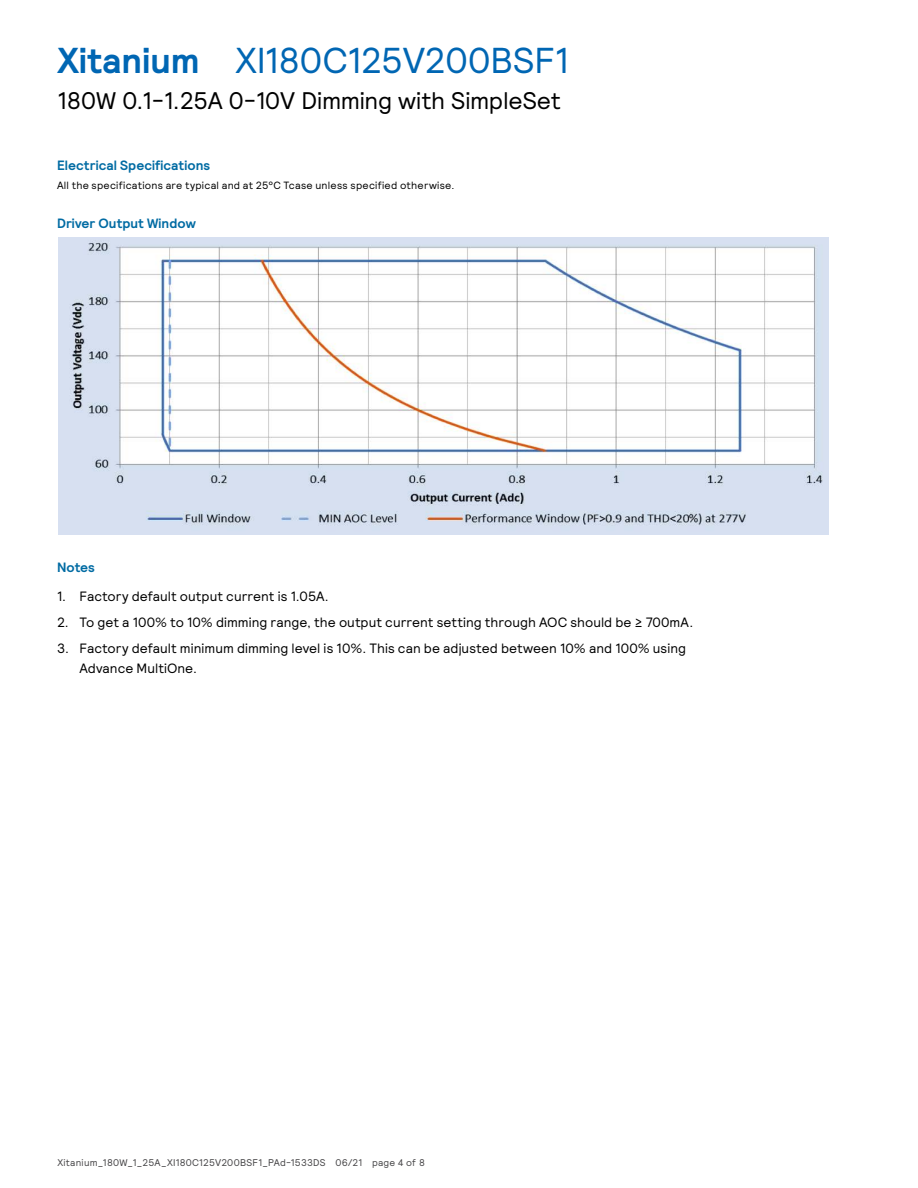
<style>
.page{position:relative;width:918px;height:1188px;background:#fff}
.page>*{position:absolute;margin:0;border:0;box-sizing:border-box;transform-origin:0 0}
.t1{font:36px "Signify Relative";letter-spacing:-.01em;color:#0066b3}
.t2{font:24px "Signify Relative";letter-spacing:-.01em;color:#000}
.t3{font:13.5px/19.5px "Signify Relative";letter-spacing:.005em;color:#000}
.t4{font:700 13.5px "Signify Relative";letter-spacing:.005em;color:#006ba3}
.t5{font:10.5px "Signify Relative";letter-spacing:.025em;color:#000}
.t6{font:9.75px "Signify Relative";letter-spacing:.02em;color:#464547}
.s1{font-weight:700}
</style>
<div class="page">
<img style="left:59px;top:237px;width:769px;height:297px">
<h1 class="t1" style="left:57px;top:37px;width:513px"><span class="s1">Xitanium</span> XI180C125V200BSF1</h1>
<h2 class="t2" style="left:57px;top:85px;width:505px">180W 0.1-1.25A 0-10V Dimming with SimpleSet</h2>
<p class="t4" style="left:57px;top:156px;width:155px">Electrical Specifications</p>
<p class="t5" style="left:57px;top:179px;width:399px">All the specifications are typical and at 25°C Tcase unless specified otherwise.</p>
<p class="t4" style="left:57px;top:215px;width:140px">Driver Output Window</p>
<p class="t4" style="left:57px;top:558px;width:40px">Notes</p>
<p class="t3" style="left:57px;top:586px;width:273px">1. Factory default output current is 1.05A.</p>
<p class="t3" style="left:57px;top:612px;width:638px">2. To get a 100% to 10% dimming range, the output current setting through AOC should be ≥ 700mA.</p>
<p class="t3" style="left:80px;top:638px;width:608px;text-indent:-23px">3. Factory default minimum dimming level is 10%. This can be adjusted between 10% and 100% using<br>Advance MultiOne.</p>
<p class="t6" style="left:57px;top:1156px;width:369px">Xitanium_180W_1_25A_XI180C125V200BSF1_PAd-1533DS 06/21 page 4 of 8</p>
</div>
